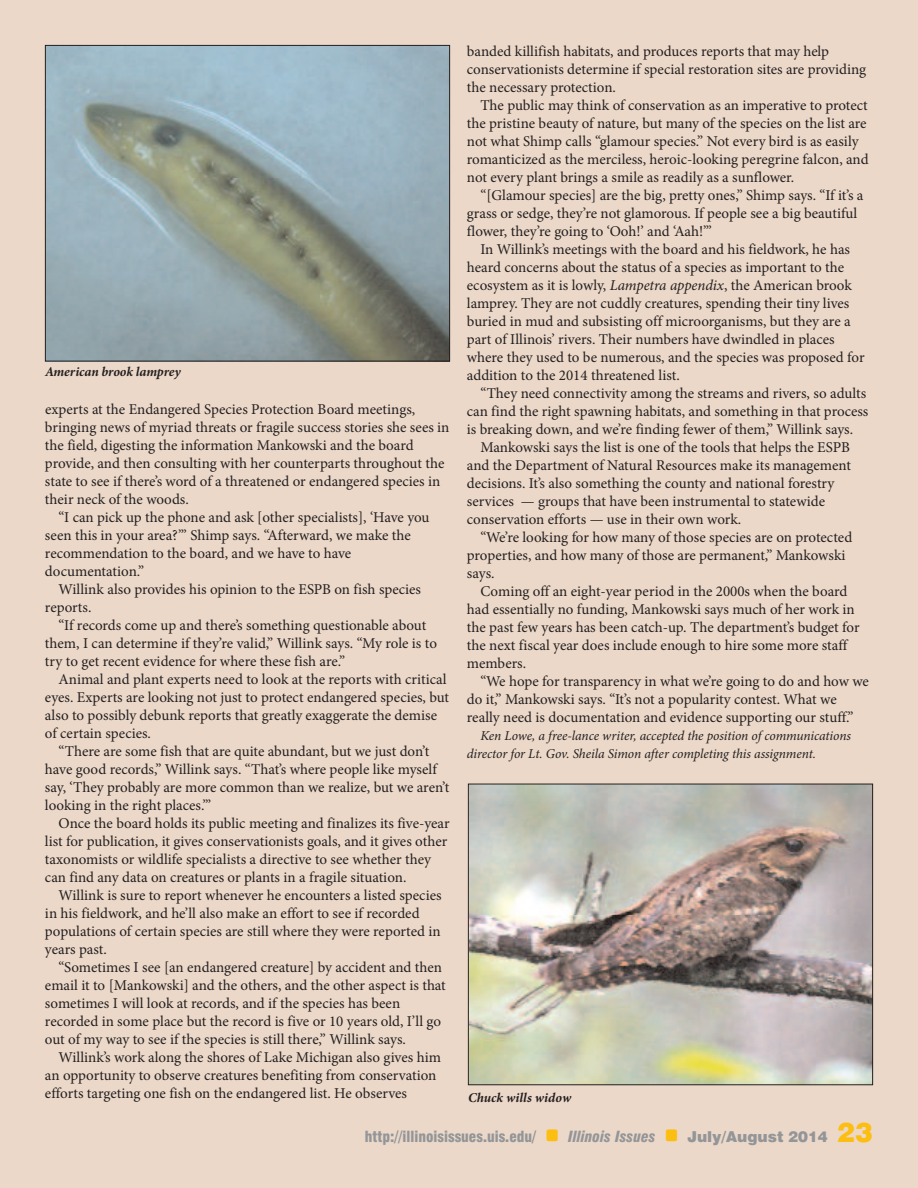
<style>
.page{position:relative;width:918px;height:1188px;background:#ebd8c8}
.page>*{position:absolute;margin:0;border:0;box-sizing:border-box;transform-origin:0 0}
.t1{font:15px/18px "Minion Pro";color:#231f20}
.t2{font:900 condensed 15px "Swiss 721 BT";color:#939598}
.t3{font:italic 13.5px/18px "Minion Pro";letter-spacing:-.01em;color:#231f20}
.t4{font:italic 700 13.5px "Minion Pro";letter-spacing:-.005em;color:#231f20}
.s1{font-style:italic}
.s2{font-stretch:normal}
.s3{font-stretch:normal;font-size:27px;color:#fdbe12}
</style>
<div class="page">
<img style="left:47px;top:47px;width:401px;height:312px">
<div style="left:45px;top:45px;width:405px;height:316px;border:1px solid #231f20"></div>
<img style="left:470px;top:786px;width:401px;height:297px">
<div style="left:468px;top:784px;width:405px;height:301px;border:1px solid #231f20"></div>
<p class="t4" style="left:45px;top:366px;width:137px">American brook lamprey</p>
<p class="t1" style="left:45px;top:401px;width:406px">experts at the Endangered Species Protection Board meetings, bringing news of myriad threats or fragile success stories she sees in the field, digesting the information Mankowski and the board provide, and then consulting with her counterparts throughout the state to see if there’s word of a threatened or endangered species in their neck of the woods.</p>
<p class="t1" style="left:45px;top:509px;width:386px;text-indent:14px">“I can pick up the phone and ask [other specialists], ‘Have you seen this in your area?’” Shimp says. “Afterward, we make the recommendation to the board, and we have to have documentation.”</p>
<p class="t1" style="left:45px;top:581px;width:378px;text-indent:14px">Willink also provides his opinion to the ESPB on fish species reports.</p>
<p class="t1" style="left:45px;top:617px;width:393px;text-indent:14px">“If records come up and there’s something questionable about them, I can determine if they’re valid,” Willink says. “My role is to try to get recent evidence for where these fish are.”</p>
<p class="t1" style="left:45px;top:671px;width:406px;text-indent:14px">Animal and plant experts need to look at the reports with critical eyes. Experts are looking not just to protect endangered species, but also to possibly debunk reports that greatly exaggerate the demise of certain species.</p>
<p class="t1" style="left:45px;top:743px;width:406px;text-indent:14px">“There are some fish that are quite abundant, but we just don’t have good records,” Willink says. “That’s where people like myself say, ‘They probably are more common than we realize, but we aren’t looking in the right places.’”</p>
<p class="t1" style="left:45px;top:815px;width:406px;text-indent:14px">Once the board holds its public meeting and finalizes its five-year list for publication, it gives conservationists goals, and it gives other taxonomists or wildlife specialists a directive to see whether they can find any data on creatures or plants in a fragile situation.</p>
<p class="t1" style="left:45px;top:887px;width:398px;text-indent:14px">Willink is sure to report whenever he encounters a listed species in his fieldwork, and he’ll also make an effort to see if recorded populations of certain species are still where they were reported in years past.</p>
<p class="t1" style="left:45px;top:959px;width:402px;text-indent:14px">“Sometimes I see [an endangered creature] by accident and then email it to [Mankowski] and the others, and the other aspect is that sometimes I will look at records, and if the species has been recorded in some place but the record is five or 10 years old, I’ll go out of my way to see if the species is still there,” Willink says.</p>
<p class="t1" style="left:45px;top:1049px;width:398px;text-indent:14px">Willink’s work along the shores of Lake Michigan also gives him an opportunity to observe creatures benefiting from conservation efforts targeting one fish on the endangered list. He observes</p>
<p class="t1" style="left:467px;top:43px;width:401px">banded killifish habitats, and produces reports that may help conservationists determine if special restoration sites are providing the necessary protection.</p>
<p class="t1" style="left:467px;top:97px;width:403px;text-indent:13px">The public may think of conservation as an imperative to protect the pristine beauty of nature, but many of the species on the list are not what Shimp calls “glamour species.” Not every bird is as easily romanticized as the merciless, heroic-looking peregrine falcon, and not every plant brings a smile as readily as a sunflower.</p>
<p class="t1" style="left:467px;top:187px;width:398px;text-indent:13px">“[Glamour species] are the big, pretty ones,” Shimp says. “If it’s a grass or sedge, they’re not glamorous. If people see a big beautiful flower, they’re going to ‘Ooh!’ and ‘Aah!’”</p>
<p class="t1" style="left:467px;top:241px;width:399px;text-indent:13px">In Willink’s meetings with the board and his fieldwork, he has heard concerns about the status of a species as important to the ecosystem as it is lowly, <span class="s1">Lampetra appendix</span>, the American brook lamprey. They are not cuddly creatures, spending their tiny lives buried in mud and subsisting off microorganisms, but they are a part of Illinois’ rivers. Their numbers have dwindled in places where they used to be numerous, and the species was proposed for addition to the 2014 threatened list.</p>
<p class="t1" style="left:467px;top:385px;width:403px;text-indent:13px">“They need connectivity among the streams and rivers, so adults can find the right spawning habitats, and something in that process is breaking down, and we’re finding fewer of them,” Willink says.</p>
<p class="t1" style="left:467px;top:439px;width:386px;text-indent:13px">Mankowski says the list is one of the tools that helps the ESPB and the Department of Natural Resources make its management decisions. It’s also something the county and national forestry services — groups that have been instrumental to statewide conservation efforts — use in their own work.</p>
<p class="t1" style="left:467px;top:529px;width:387px;text-indent:13px">“We’re looking for how many of those species are on protected properties, and how many of those are permanent,” Mankowski says.</p>
<p class="t1" style="left:467px;top:583px;width:394px;text-indent:13px">Coming off an eight-year period in the 2000s when the board had essentially no funding, Mankowski says much of her work in the past few years has been catch-up. The department’s budget for the next fiscal year does include enough to hire some more staff members.</p>
<p class="t1" style="left:467px;top:673px;width:404px;text-indent:13px">“We hope for transparency in what we’re going to do and how we do it,” Mankowski says. “It’s not a popularity contest. What we really need is documentation and evidence supporting our stuff.”</p>
<p class="t3" style="left:467px;top:728px;width:386px;text-indent:14px">Ken Lowe, a free-lance writer, accepted the position of communications director for Lt. Gov. Sheila Simon after completing this assignment.</p>
<p class="t4" style="left:468px;top:1092px;width:105px">Chuck wills widow</p>
<p class="t2" style="left:365px;top:1131px;width:510px">http://illinoisissues.uis.edu/ <sup>1</sup> <span class="s1">Illinois Issues</span> <sup>1</sup> <span class="s2">July/August 2014</span> <span class="s3">23</span></p>
</div>
